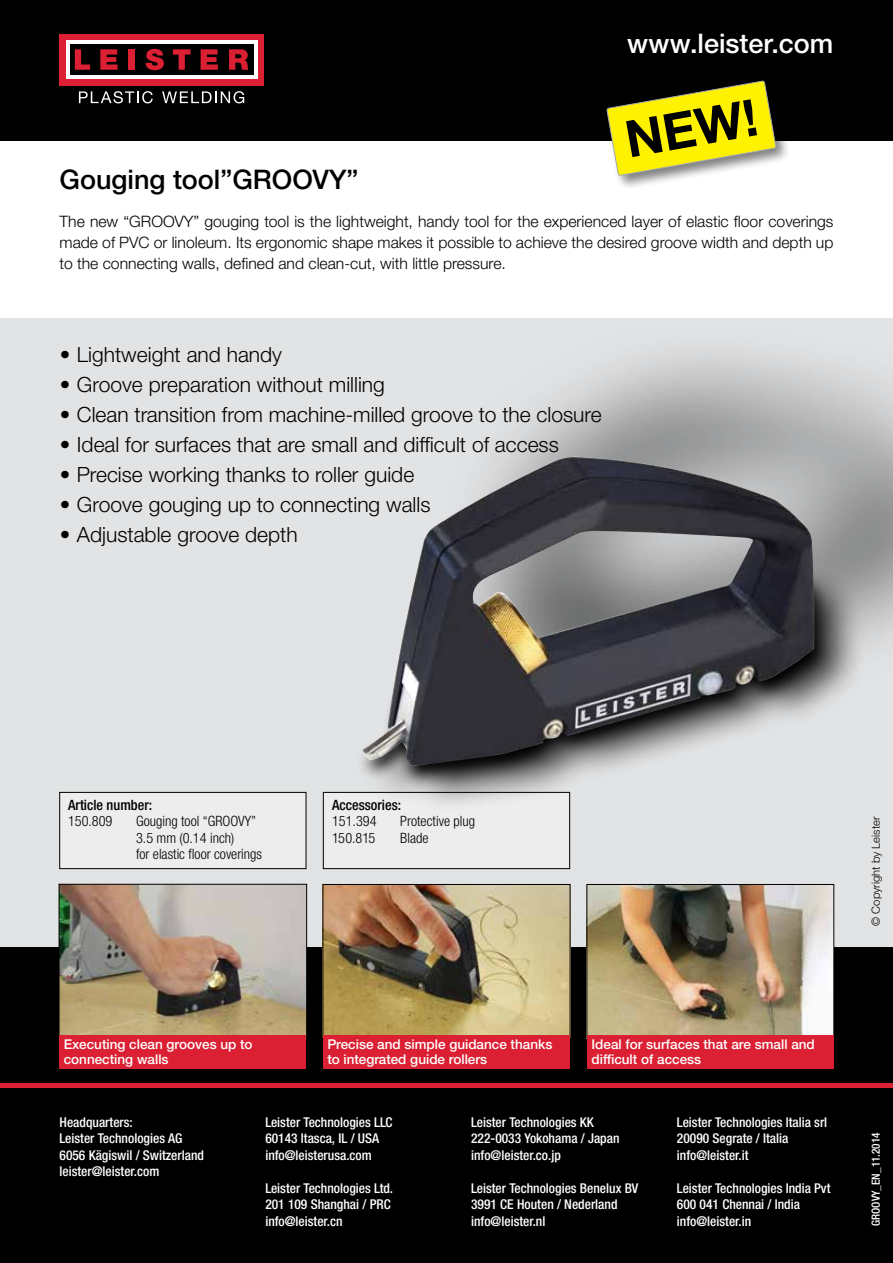
<style>
.page{position:relative;width:893px;height:1263px;background:#fff}
.page>*{position:absolute;margin:0;border:0;box-sizing:border-box;transform-origin:0 0}
.t1{font:700 51px "Helvetica Neue LTW1 G";color:#000}
.t2{font:500 27px "Helvetica Neue LTW1 G";color:#000}
.t3{font:500 27px "Helvetica Neue LTW1 G";color:#fff}
.t4{font:300 21px "Helvetica Neue LTW1 G";color:#000}
.t5{font:300 15.75px/21px "Helvetica Neue LTW1 G";color:#000;text-align:justify}
.t6{font:300 condensed 14.25px/16.5px "Helvetica Neue LTW1 G";color:#000}
.t7{font:500 condensed 14.25px "Helvetica Neue LTW1 G";color:#000}
.t8{font:500 condensed 13.5px/16.5px "Helvetica Neue LTW1 G";color:#fff}
.t9{font:500 13.5px/15px "Helvetica Neue LTW1 G";color:#fff}
.t10{font:300 11.25px "Helvetica Neue LTW1 G";color:#000}
.t11{font:500 condensed 11.25px "Helvetica Neue LTW1 G";color:#fff}
</style>
<div class="page">
<div style="left:0;top:319px;width:893px;height:944px;background:#e2e3e4"></div>
<div style="left:0;top:0;width:893px;height:140px;background:#000"></div>
<div style="left:0;top:947px;width:893px;height:316px;background:#000"></div>
<hr style="left:0;top:1083px;width:893px;height:4px;background:#da2032">
<div style="left:60px;top:792px;width:246px;height:77px;background:#ededee"></div>
<div style="left:60px;top:792px;width:246px;height:77px;border:1px solid #000"></div>
<div style="left:323px;top:792px;width:247px;height:77px;background:#ededee"></div>
<div style="left:323px;top:792px;width:247px;height:77px;border:1px solid #000"></div>
<div style="left:60px;top:34px;width:204px;height:51px;background:#da2032"></div>
<div style="left:66px;top:40px;width:191px;height:39px;background:#fff"></div>
<div style="left:70px;top:44px;width:183px;height:31px;background:#000"></div>
<svg style="left:75px;top:49px;width:15px;height:21px"></svg>
<svg style="left:100px;top:49px;width:18px;height:21px"></svg>
<div style="left:129px;top:49px;width:6px;height:21px;background:#da2032"></div>
<svg style="left:146px;top:49px;width:18px;height:21px"></svg>
<svg style="left:173px;top:49px;width:18px;height:21px"></svg>
<svg style="left:201px;top:49px;width:17px;height:21px"></svg>
<svg style="left:229px;top:49px;width:19px;height:21px"></svg>
<svg style="left:79px;top:91px;width:74px;height:12px"></svg>
<svg style="left:162px;top:91px;width:82px;height:12px"></svg>
<div style="left:365px;top:563px;width:501px;height:250px;background:#000;opacity:.75"></div>
<svg style="left:362px;top:766px;width:469px;height:22px"></svg>
<div style="left:424px;top:324px;width:469px;height:443px;background:#000;opacity:.65"></div>
<img style="left:362px;top:457px;width:453px;height:309px">
<img style="left:61px;top:886px;width:244px;height:149px">
<div style="left:59px;top:884px;width:248px;height:153px;border:1px solid #000"></div>
<img style="left:325px;top:886px;width:243px;height:149px">
<div style="left:323px;top:884px;width:247px;height:154px;border:1px solid #000"></div>
<img style="left:588px;top:886px;width:244px;height:149px">
<div style="left:586px;top:884px;width:248px;height:154px;border:1px solid #000"></div>
<div style="left:604px;top:78px;width:187px;height:112px;background:#000;opacity:.5"></div>
<svg style="left:607px;top:78px;width:169px;height:104px"></svg>
<div style="left:323px;top:1035px;width:247px;height:34px;background:#da2032"></div>
<div style="left:587px;top:1035px;width:246px;height:34px;background:#da2032"></div>
<div style="left:60px;top:1035px;width:246px;height:34px;background:#da2032"></div>
<h2 class="t3" style="left:627px;top:27px;width:208px">www.leister.com</h2>
<h2 class="t2" style="left:60px;top:164px;width:301px">Gouging tool”GROOVY”</h2>
<h1 class="t1" style="left:620px;top:109px;width:135px;rotate:-10deg">NEW!</h1>
<p class="t5" style="left:60px;top:211px;width:775px">The new “GROOVY” gouging tool is the lightweight, handy tool for the experienced layer of elastic floor coverings made of PVC or linoleum. Its ergonomic shape makes it possible to achieve the desired groove width and depth up to the connecting walls, defined and clean-cut, with little pressure.</p>
<h3 class="t4" style="left:60px;top:342px;width:224px">• Lightweight and handy</h3>
<h3 class="t4" style="left:60px;top:372px;width:326px">• Groove preparation without milling</h3>
<h3 class="t4" style="left:60px;top:402px;width:543px">• Clean transition from machine-milled groove to the closure</h3>
<h3 class="t4" style="left:60px;top:432px;width:500px">• Ideal for surfaces that are small and difficult of access</h3>
<h3 class="t4" style="left:60px;top:462px;width:356px">• Precise working thanks to roller guide</h3>
<h3 class="t4" style="left:60px;top:492px;width:372px">• Groove gouging up to connecting walls</h3>
<h3 class="t4" style="left:60px;top:522px;width:239px">• Adjustable groove depth</h3>
<p class="t7" style="left:68px;top:796px;width:86px">Article number:</p>
<p class="t6" style="left:68px;top:813px;width:46px">150.809</p>
<p class="t6" style="left:136px;top:813px;width:128px">Gouging tool “GROOVY”<br>3.5 mm (0.14 inch)<br>for elastic floor coverings</p>
<p class="t7" style="left:332px;top:796px;width:71px">Accessories:</p>
<p class="t6" style="left:332px;top:813px;width:46px">151.394</p>
<p class="t6" style="left:400px;top:813px;width:76px">Protective plug</p>
<p class="t6" style="left:332px;top:829px;width:45px">150.815</p>
<p class="t6" style="left:400px;top:829px;width:30px">Blade</p>
<p class="t10" style="left:869px;top:926px;width:110px;rotate:-90deg">© Copyright by Leister</p>
<p class="t9" style="left:64px;top:1037px;width:190px">Executing clean grooves up to connecting walls</p>
<p class="t9" style="left:327px;top:1037px;width:226px">Precise and simple guidance thanks to integrated guide rollers</p>
<p class="t9" style="left:591px;top:1037px;width:225px">Ideal for surfaces that are small and difficult of access</p>
<p class="t8" style="left:60px;top:1114px;width:146px">Headquarters:<br>Leister Technologies AG<br>6056 Kägiswil / Switzerland leister@leister.com</p>
<p class="t8" style="left:265px;top:1114px;width:129px">Leister Technologies LLC<br>60143 Itasca, IL / USA info@leisterusa.com</p>
<p class="t8" style="left:265px;top:1180px;width:129px">Leister Technologies Ltd.<br>201 109 Shanghai / PRC info@leister.cn</p>
<p class="t8" style="left:471px;top:1114px;width:150px">Leister Technologies KK<br>222-0033 Yokohama / Japan info@leister.co.jp</p>
<p class="t8" style="left:471px;top:1180px;width:169px">Leister Technologies Benelux BV<br>3991 CE Houten / Nederland info@leister.nl</p>
<p class="t8" style="left:677px;top:1114px;width:152px">Leister Technologies Italia srl<br>20090 Segrate / Italia info@leister.it</p>
<p class="t8" style="left:677px;top:1180px;width:155px">Leister Technologies India Pvt<br>600 041 Chennai / India info@leister.in</p>
<p class="t11" style="left:869px;top:1226px;width:95px;rotate:-90deg">GROOVY_EN_11.2014</p>
</div>
